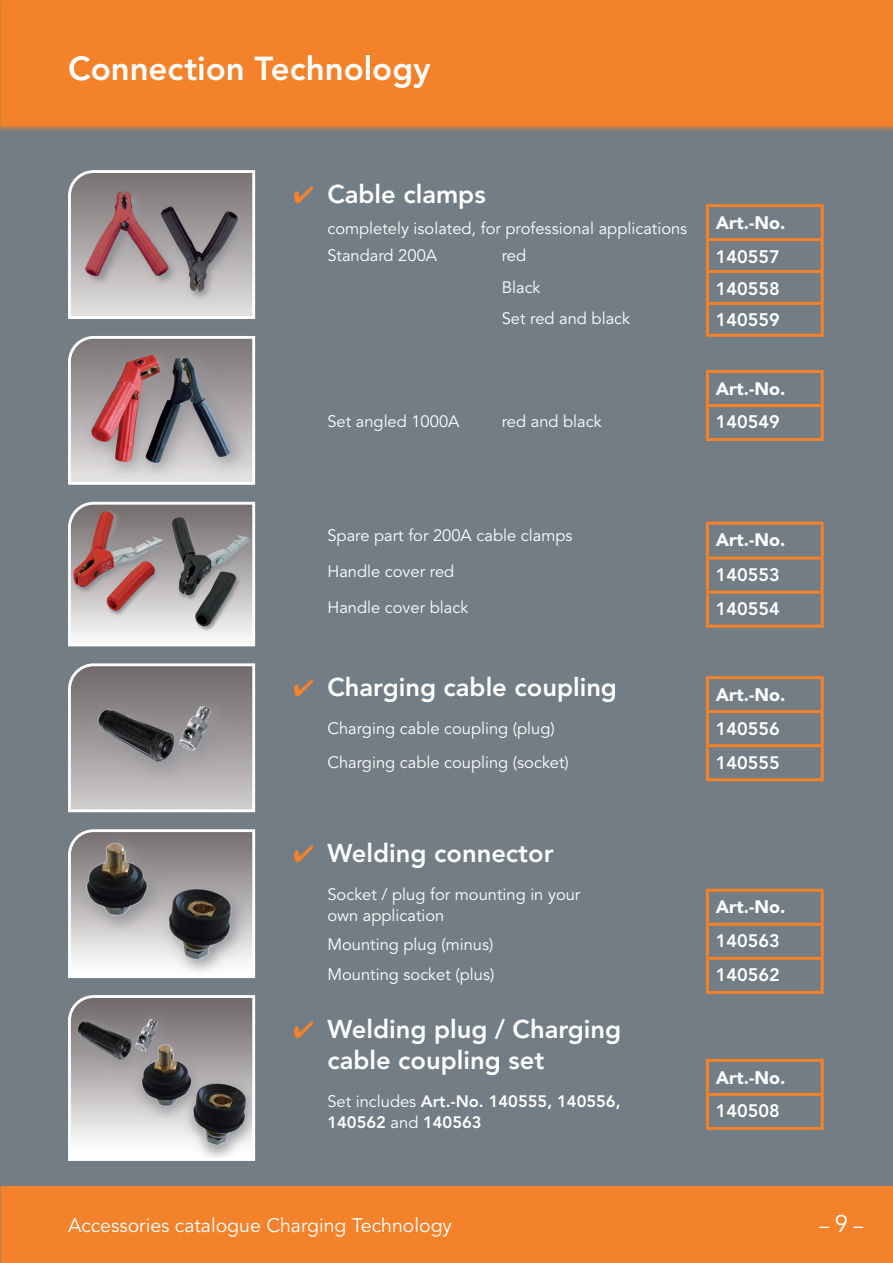
<style>
.page{position:relative;width:893px;height:1263px;background:#727d85}
.page>*{position:absolute;margin:0;border:0;box-sizing:border-box;transform-origin:0 0}
.Vorabtext{font:800 33px "Avenir LT Std";color:#fff}
.t1{font:800 25.5px/30.6px "Avenir LT Std";color:#fff}
.t2{font:19.5px "Avenir LT Std";color:#fff}
.t3{font:800 18px "Avenir LT Std";color:#fff}
.t4{font:900 18px "Avenir LT Std";color:#fff}
.Grundschrift{font:16.5px/21px "Avenir LT Std";color:#fff}
.t5{font:800 16.5px/21px "Avenir LT Std";color:#fff}
.s1{color:#f4822b}
.s2{font-weight:400}
.s3{font-size:24px}
</style>
<div class="page">
<div style="left:0;top:1186px;width:893px;height:77px;background:#f4822b"></div>
<div style="left:0;top:0;width:893px;height:134px;background:#f4822b"></div>
<hr style="left:706px;top:204px;width:118px;height:3px;background:#f4822b">
<hr style="left:706px;top:207px;width:3px;height:31px;background:#f4822b">
<hr style="left:821px;top:207px;width:3px;height:31px;background:#f4822b">
<hr style="left:706px;top:238px;width:118px;height:3px;background:#f4822b">
<hr style="left:706px;top:241px;width:3px;height:29px;background:#f4822b">
<hr style="left:821px;top:241px;width:3px;height:29px;background:#f4822b">
<hr style="left:706px;top:270px;width:118px;height:3px;background:#f4822b">
<hr style="left:706px;top:273px;width:3px;height:29px;background:#f4822b">
<hr style="left:821px;top:273px;width:3px;height:29px;background:#f4822b">
<hr style="left:706px;top:302px;width:118px;height:3px;background:#f4822b">
<hr style="left:706px;top:305px;width:3px;height:29px;background:#f4822b">
<hr style="left:821px;top:305px;width:3px;height:29px;background:#f4822b">
<hr style="left:706px;top:334px;width:118px;height:3px;background:#f4822b">
<hr style="left:706px;top:522px;width:118px;height:3px;background:#f4822b">
<hr style="left:706px;top:525px;width:3px;height:32px;background:#f4822b">
<hr style="left:821px;top:525px;width:3px;height:32px;background:#f4822b">
<hr style="left:706px;top:557px;width:118px;height:3px;background:#f4822b">
<hr style="left:706px;top:560px;width:3px;height:31px;background:#f4822b">
<hr style="left:821px;top:560px;width:3px;height:31px;background:#f4822b">
<hr style="left:706px;top:591px;width:118px;height:3px;background:#f4822b">
<hr style="left:706px;top:594px;width:3px;height:31px;background:#f4822b">
<hr style="left:821px;top:594px;width:3px;height:31px;background:#f4822b">
<hr style="left:706px;top:625px;width:118px;height:3px;background:#f4822b">
<hr style="left:706px;top:370px;width:118px;height:3px;background:#f4822b">
<hr style="left:706px;top:373px;width:3px;height:31px;background:#f4822b">
<hr style="left:821px;top:373px;width:3px;height:31px;background:#f4822b">
<hr style="left:706px;top:404px;width:118px;height:3px;background:#f4822b">
<hr style="left:706px;top:407px;width:3px;height:31px;background:#f4822b">
<hr style="left:821px;top:407px;width:3px;height:31px;background:#f4822b">
<hr style="left:706px;top:438px;width:118px;height:3px;background:#f4822b">
<hr style="left:706px;top:676px;width:118px;height:3px;background:#f4822b">
<hr style="left:706px;top:679px;width:3px;height:31px;background:#f4822b">
<hr style="left:821px;top:679px;width:3px;height:31px;background:#f4822b">
<hr style="left:706px;top:710px;width:118px;height:3px;background:#f4822b">
<hr style="left:706px;top:713px;width:3px;height:31px;background:#f4822b">
<hr style="left:821px;top:713px;width:3px;height:31px;background:#f4822b">
<hr style="left:706px;top:744px;width:118px;height:3px;background:#f4822b">
<hr style="left:706px;top:747px;width:3px;height:31px;background:#f4822b">
<hr style="left:821px;top:747px;width:3px;height:31px;background:#f4822b">
<hr style="left:706px;top:778px;width:118px;height:3px;background:#f4822b">
<hr style="left:706px;top:889px;width:118px;height:3px;background:#f4822b">
<hr style="left:706px;top:892px;width:3px;height:31px;background:#f4822b">
<hr style="left:821px;top:892px;width:3px;height:31px;background:#f4822b">
<hr style="left:706px;top:923px;width:118px;height:3px;background:#f4822b">
<hr style="left:706px;top:926px;width:3px;height:31px;background:#f4822b">
<hr style="left:821px;top:926px;width:3px;height:31px;background:#f4822b">
<hr style="left:706px;top:957px;width:118px;height:3px;background:#f4822b">
<hr style="left:706px;top:960px;width:3px;height:31px;background:#f4822b">
<hr style="left:821px;top:960px;width:3px;height:31px;background:#f4822b">
<hr style="left:706px;top:991px;width:118px;height:3px;background:#f4822b">
<hr style="left:706px;top:1059px;width:118px;height:3px;background:#f4822b">
<hr style="left:706px;top:1062px;width:3px;height:31px;background:#f4822b">
<hr style="left:821px;top:1062px;width:3px;height:31px;background:#f4822b">
<hr style="left:706px;top:1093px;width:118px;height:3px;background:#f4822b">
<hr style="left:706px;top:1096px;width:3px;height:31px;background:#f4822b">
<hr style="left:821px;top:1096px;width:3px;height:31px;background:#f4822b">
<hr style="left:706px;top:1127px;width:118px;height:3px;background:#f4822b">
<svg style="left:68px;top:170px;width:188px;height:149px;background:#a69b9d"></svg>
<svg style="left:68px;top:336px;width:188px;height:149px;background:#a69698"></svg>
<svg style="left:68px;top:663px;width:188px;height:150px;background:#9a9798"></svg>
<svg style="left:68px;top:829px;width:188px;height:150px;background:#9e9c9c"></svg>
<svg style="left:68px;top:995px;width:188px;height:166px;background:#a09e9e"></svg>
<svg style="left:68px;top:501px;width:188px;height:146px;background:#ab9f9f"></svg>
<p class="Vorabtext" style="left:68px;top:49px;width:364px">Connection Technology</p>
<p class="t1" style="left:293px;top:178px;width:194px"><span class="s1">✔</span> Cable clamps</p>
<p class="Grundschrift" style="left:327px;top:218px;width:361px">completely isolated, for professional applications</p>
<p class="Grundschrift" style="left:327px;top:245px;width:111px">Standard 200A</p>
<p class="Grundschrift" style="left:502px;top:245px;width:26px">red</p>
<p class="Grundschrift" style="left:502px;top:277px;width:40px">Black</p>
<p class="Grundschrift" style="left:502px;top:309px;width:130px">Set red and black</p>
<p class="Grundschrift" style="left:327px;top:411px;width:134px">Set angled 1000A</p>
<p class="Grundschrift" style="left:502px;top:411px;width:101px">red and black</p>
<p class="t4" style="left:716px;top:212px;width:71px">Art.-No.</p>
<p class="t3" style="left:716px;top:246px;width:65px">140557</p>
<p class="t3" style="left:716px;top:278px;width:65px">140558</p>
<p class="t3" style="left:716px;top:309px;width:65px">140559</p>
<p class="t4" style="left:716px;top:377px;width:71px">Art.-No.</p>
<p class="t3" style="left:716px;top:411px;width:65px">140549</p>
<p class="Grundschrift" style="left:327px;top:525px;width:247px">Spare part for 200A cable clamps</p>
<p class="Grundschrift" style="left:327px;top:561px;width:128px">Handle cover red</p>
<p class="Grundschrift" style="left:327px;top:597px;width:142px">Handle cover black</p>
<p class="t1" style="left:293px;top:672px;width:325px"><span class="s1">✔</span> Charging cable coupling</p>
<p class="Grundschrift" style="left:327px;top:718px;width:229px">Charging cable coupling (plug)</p>
<p class="Grundschrift" style="left:327px;top:752px;width:243px">Charging cable coupling (socket)</p>
<p class="t1" style="left:293px;top:837px;width:262px"><span class="s1">✔</span> Welding connector</p>
<p class="Grundschrift" style="left:327px;top:884px;width:254px">Socket / plug for mounting in your own application</p>
<p class="Grundschrift" style="left:327px;top:934px;width:167px">Mounting plug (minus)</p>
<p class="Grundschrift" style="left:327px;top:964px;width:168px">Mounting socket (plus)</p>
<p class="t1" style="left:327px;top:1014px;width:295px;text-indent:-34px"><span class="s1">✔</span> Welding plug / Charging cable coupling set</p>
<p class="t5" style="left:327px;top:1090px;width:295px"><span class="s2">Set includes</span> Art.-No. 140555, 140556,<br>140562 <span class="s2">and</span> 140563</p>
<p class="t4" style="left:716px;top:529px;width:71px">Art.-No.</p>
<p class="t3" style="left:716px;top:564px;width:65px">140553</p>
<p class="t3" style="left:716px;top:598px;width:65px">140554</p>
<p class="t4" style="left:716px;top:684px;width:71px">Art.-No.</p>
<p class="t3" style="left:716px;top:718px;width:65px">140556</p>
<p class="t3" style="left:716px;top:752px;width:65px">140555</p>
<p class="t4" style="left:716px;top:896px;width:71px">Art.-No.</p>
<p class="t3" style="left:716px;top:930px;width:65px">140563</p>
<p class="t3" style="left:716px;top:964px;width:65px">140562</p>
<p class="t4" style="left:716px;top:1066px;width:71px">Art.-No.</p>
<p class="t3" style="left:716px;top:1100px;width:65px">140508</p>
<p class="t2" style="left:68px;top:1214px;width:385px">Accessories catalogue Charging Technology</p>
<p class="t2" style="left:819px;top:1214px;width:45px">– <span class="s3">9</span> –</p>
</div>
